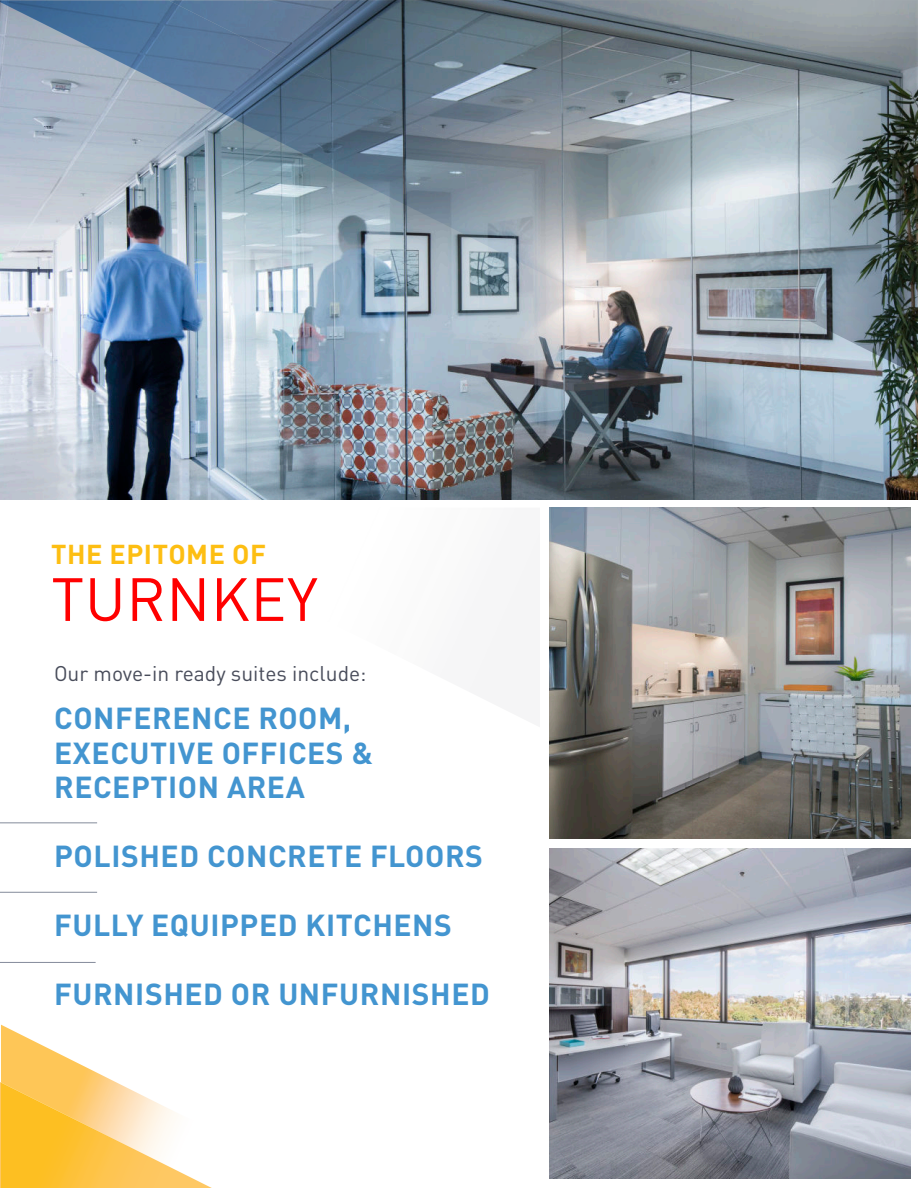
<style>
.page{position:relative;width:918px;height:1188px;background:#fff}
.page>*{position:absolute;margin:0;border:0;box-sizing:border-box;transform-origin:0 0}
.t1{font:60px "DINOT";letter-spacing:.01em;color:#f00}
.t2{font:700 30px/34.5px "DINOT";letter-spacing:.02em;color:#4395d0}
.t3{font:700 27px "DINOT";letter-spacing:.02em;color:#fdbe12}
.t4{font:21px "DINOT";color:#484c5a}
</style>
<div class="page">
<img style="left:1px;top:1025px;width:116px;height:58px">
<svg style="left:0;top:1082px;width:1px;height:106px"></svg>
<img style="left:1px;top:1083px;width:211px;height:105px">
<img style="left:0;top:0;width:918px;height:499px">
<img style="left:550px;top:848px;width:360px;height:331px">
<img style="left:550px;top:508px;width:360px;height:330px">
<img style="left:0;top:0;width:917px;height:459px">
<img style="left:169px;top:0;width:748px;height:375px">
<hr style="left:0;top:822px;width:97px;height:1px;background:#848b9b">
<hr style="left:0;top:962px;width:96px;height:1px;background:#848b9b">
<hr style="left:0;top:892px;width:97px;height:1px;background:#848b9b">
<p class="t3" style="left:51px;top:545px;width:216px">THE EPITOME OF</p>
<h1 class="t1" style="left:51px;top:578px;width:268px">TURNKEY</h1>
<p class="t4" style="left:54px;top:657px;width:314px">Our move-in ready suites include:</p>
<p class="t2" style="left:54px;top:703px;width:320px">CONFERENCE ROOM,<br>EXECUTIVE OFFICES &amp;<br>RECEPTION AREA</p>
<p class="t2" style="left:54px;top:841px;width:430px">POLISHED CONCRETE FLOORS</p>
<p class="t2" style="left:54px;top:910px;width:399px">FULLY EQUIPPED KITCHENS</p>
<p class="t2" style="left:54px;top:979px;width:437px">FURNISHED OR UNFURNISHED</p>
</div>
